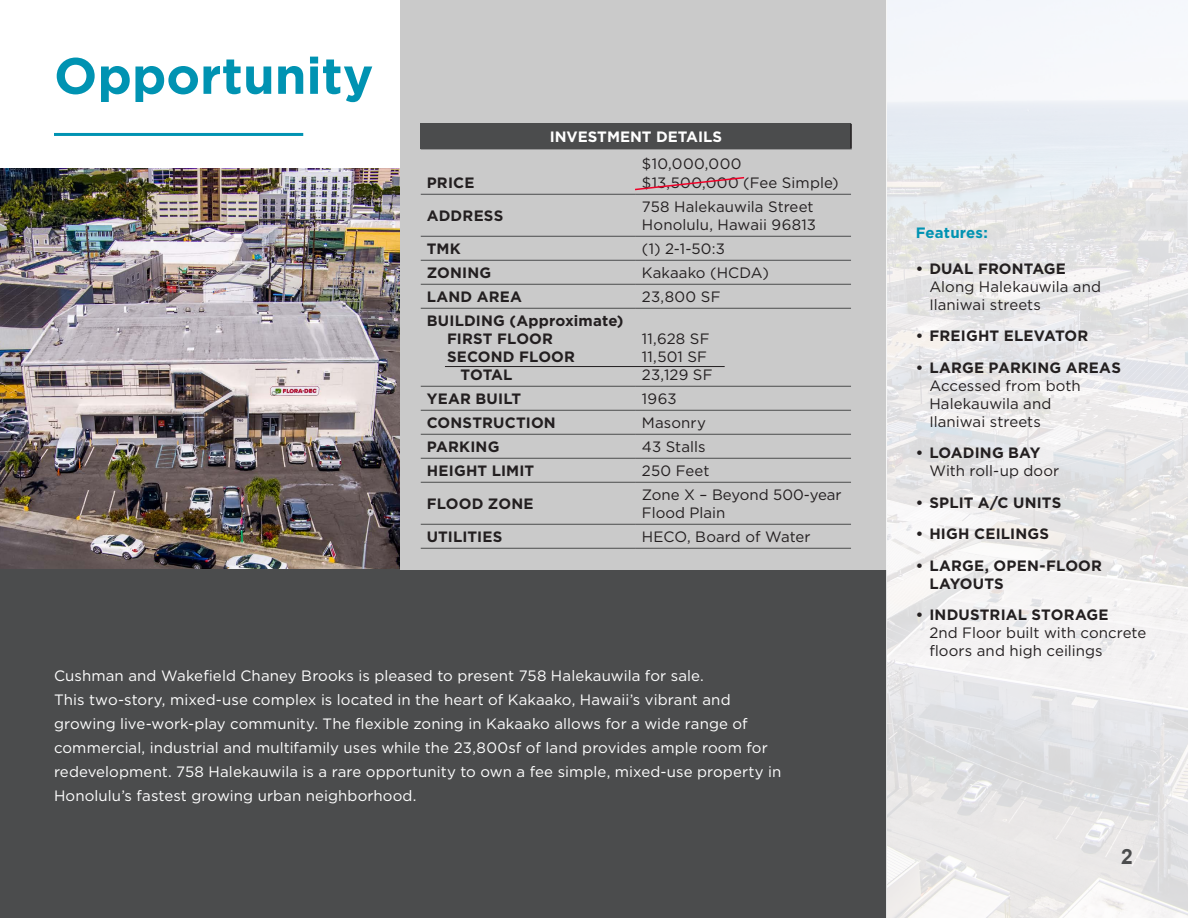
<style>
.page{position:relative;width:1188px;height:918px;background:#fff}
.page>*{position:absolute;margin:0;border:0;box-sizing:border-box;transform-origin:0 0}
.t1{font:700 51px "Gotham";color:#0093b2}
.t2{font:700 21px "Arial";color:#4b4c4d}
.t3{font:15px/24px "Gotham";letter-spacing:.005em;color:#fff}
.t4{font:15px/18px "Gotham";letter-spacing:.005em;color:#231f20}
.t5{font:700 15px/18px "Gotham";letter-spacing:.01em;color:#231f20}
.t6{font:700 15px "Gotham";color:#fff}
.t7{font:700 15px "Gotham";letter-spacing:.005em;color:#0093b2}
.s1{font-weight:700}
</style>
<div class="page">
<img style="left:0;top:169px;width:400px;height:400px">
<div style="left:0;top:569px;width:1188px;height:349px;background:#4b4c4d"></div>
<hr style="left:54px;top:133px;width:249px;height:3px;background:#0093b2">
<div style="left:400px;top:0;width:487px;height:569px;background:#cacaca"></div>
<hr style="left:421px;top:194px;width:215px;height:1px;background:#4b4c4d">
<hr style="left:636px;top:194px;width:215px;height:1px;background:#4b4c4d">
<hr style="left:421px;top:236px;width:215px;height:1px;background:#4b4c4d">
<hr style="left:636px;top:236px;width:215px;height:1px;background:#4b4c4d">
<hr style="left:421px;top:260px;width:215px;height:1px;background:#4b4c4d">
<hr style="left:636px;top:260px;width:215px;height:1px;background:#4b4c4d">
<hr style="left:421px;top:284px;width:215px;height:1px;background:#4b4c4d">
<hr style="left:636px;top:284px;width:215px;height:1px;background:#4b4c4d">
<hr style="left:421px;top:308px;width:215px;height:1px;background:#4b4c4d">
<hr style="left:636px;top:308px;width:215px;height:1px;background:#4b4c4d">
<hr style="left:421px;top:386px;width:215px;height:1px;background:#4b4c4d">
<hr style="left:636px;top:386px;width:215px;height:1px;background:#4b4c4d">
<hr style="left:421px;top:410px;width:215px;height:1px;background:#4b4c4d">
<hr style="left:636px;top:410px;width:215px;height:1px;background:#4b4c4d">
<hr style="left:421px;top:434px;width:215px;height:1px;background:#4b4c4d">
<hr style="left:636px;top:434px;width:215px;height:1px;background:#4b4c4d">
<hr style="left:421px;top:458px;width:215px;height:1px;background:#4b4c4d">
<hr style="left:636px;top:458px;width:215px;height:1px;background:#4b4c4d">
<hr style="left:421px;top:482px;width:215px;height:1px;background:#4b4c4d">
<hr style="left:636px;top:482px;width:215px;height:1px;background:#4b4c4d">
<hr style="left:421px;top:524px;width:215px;height:1px;background:#4b4c4d">
<hr style="left:636px;top:524px;width:215px;height:1px;background:#4b4c4d">
<hr style="left:421px;top:548px;width:215px;height:1px;background:#4b4c4d">
<hr style="left:636px;top:548px;width:215px;height:1px;background:#4b4c4d">
<svg style="left:886px;top:0;width:302px;height:918px"></svg>
<hr style="left:445px;top:366px;width:280px;height:1px;background:#231f20">
<div style="left:421px;top:124px;width:430px;height:25px;background:#4b4c4d"></div>
<hr style="left:850px;top:124px;width:2px;height:25px;background:#231f20">
<hr style="left:421px;top:149px;width:431px;height:1px;background:#4b4c4d">
<svg style="left:635px;top:177px;width:110px;height:14px"></svg>
<p class="t1" style="left:54px;top:42px;width:321px">Opportunity</p>
<p class="t6" style="left:550px;top:127px;width:174px">INVESTMENT DETAILS</p>
<p class="t4" style="left:642px;top:155px;width:101px">$10,000,000</p>
<p class="t5" style="left:427px;top:174px;width:49px">PRICE</p>
<p class="t4" style="left:642px;top:174px;width:198px">$13,500,000 (Fee Simple)</p>
<p class="t5" style="left:427px;top:207px;width:78px">ADDRESS</p>
<p class="t4" style="left:642px;top:198px;width:173px">758 Halekauwila Street</p>
<p class="t4" style="left:642px;top:216px;width:176px">Honolulu, Hawaii 96813</p>
<p class="t5" style="left:427px;top:240px;width:36px">TMK</p>
<p class="t4" style="left:642px;top:240px;width:85px">(1) 2-1-50:3</p>
<p class="t5" style="left:427px;top:264px;width:66px">ZONING</p>
<p class="t4" style="left:642px;top:264px;width:128px">Kakaako (HCDA)</p>
<p class="t5" style="left:427px;top:288px;width:97px">LAND AREA</p>
<p class="t4" style="left:642px;top:288px;width:80px">23,800 SF</p>
<p class="t5" style="left:427px;top:312px;width:198px">BUILDING (Approximate)</p>
<p class="t5" style="left:447px;top:330px;width:108px">FIRST FLOOR</p>
<p class="t5" style="left:447px;top:348px;width:130px">SECOND FLOOR</p>
<p class="t5" style="left:460px;top:366px;width:54px">TOTAL</p>
<p class="t4" style="left:642px;top:330px;width:69px">11,628 SF</p>
<p class="t4" style="left:642px;top:348px;width:67px">11,501 SF</p>
<p class="t4" style="left:642px;top:366px;width:72px">23,129 SF</p>
<p class="t5" style="left:427px;top:390px;width:96px">YEAR BUILT</p>
<p class="t4" style="left:642px;top:390px;width:36px">1963</p>
<p class="t5" style="left:427px;top:414px;width:131px">CONSTRUCTION</p>
<p class="t4" style="left:642px;top:414px;width:66px">Masonry</p>
<p class="t5" style="left:427px;top:438px;width:74px">PARKING</p>
<p class="t4" style="left:642px;top:438px;width:65px">43 Stalls</p>
<p class="t5" style="left:427px;top:462px;width:109px">HEIGHT LIMIT</p>
<p class="t4" style="left:642px;top:462px;width:69px">250 Feet</p>
<p class="t5" style="left:427px;top:495px;width:108px">FLOOD ZONE</p>
<p class="t4" style="left:642px;top:486px;width:201px">Zone X – Beyond 500-year<br>Flood Plain</p>
<p class="t5" style="left:427px;top:528px;width:77px">UTILITIES</p>
<p class="t4" style="left:642px;top:528px;width:170px">HECO, Board of Water</p>
<p class="t3" style="left:54px;top:663px;width:729px">Cushman and Wakefield Chaney Brooks is pleased to present 758 Halekauwila for sale.<br>This two-story, mixed-use complex is located in the heart of Kakaako, Hawaii’s vibrant and growing live-work-play community. The flexible zoning in Kakaako allows for a wide range of commercial, industrial and multifamily uses while the 23,800sf of land provides ample room for redevelopment. 758 Halekauwila is a rare opportunity to own a fee simple, mixed-use property in Honolulu’s fastest growing urban neighborhood.</p>
<p class="t7" style="left:916px;top:222px;width:73px">Features:</p>
<p class="t4" style="left:929px;top:259px;width:173px;text-indent:-14px"><span class="s1">• DUAL FRONTAGE<br></span>Along Halekauwila and<br>Ilaniwai streets</p>
<p class="t5" style="left:916px;top:327px;width:174px">• FREIGHT ELEVATOR</p>
<p class="t4" style="left:929px;top:358px;width:193px;text-indent:-14px"><span class="s1">• LARGE PARKING AREAS<br></span>Accessed from both<br>Halekauwila and<br>Ilaniwai streets</p>
<p class="t4" style="left:929px;top:444px;width:131px;text-indent:-14px"><span class="s1">• LOADING BAY<br></span>With roll-up door</p>
<p class="t5" style="left:916px;top:493px;width:147px">• SPLIT A/C UNITS</p>
<p class="t5" style="left:916px;top:525px;width:135px">• HIGH CEILINGS</p>
<p class="t5" style="left:929px;top:556px;width:174px;text-indent:-14px">• LARGE, OPEN-FLOOR<br>LAYOUTS</p>
<p class="t4" style="left:929px;top:606px;width:218px;text-indent:-14px"><span class="s1">• INDUSTRIAL STORAGE<br></span>2nd Floor built with concrete floors and high ceilings</p>
<p class="t2" style="left:1121px;top:842px;width:13px">2</p>
</div>
